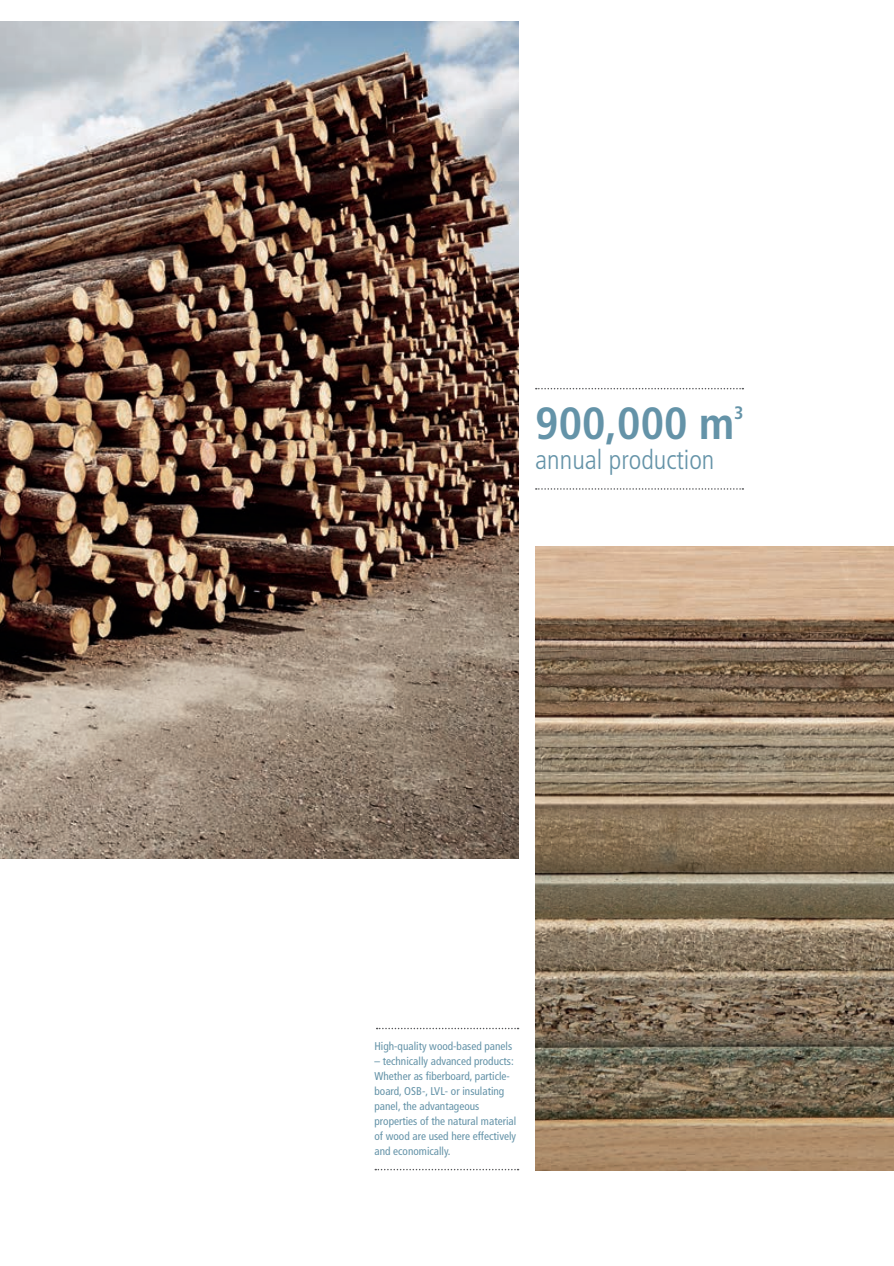
<style>
.page{position:relative;width:894px;height:1266px;background:#fff}
.page>*{position:absolute;margin:0;border:0;box-sizing:border-box;transform-origin:0 0}
.t1{font:700 condensed 45px "Frutiger";color:#6493a8}
.t2{font:300 condensed 27px "Frutiger";color:#6493a8}
.t3{font:700 condensed 18px "Frutiger";color:#6493a8}
.t4{font:condensed 11.25px/15px "Frutiger";color:#6493a8}
</style>
<div class="page">
<img style="left:0;top:21px;width:518px;height:837px">
<svg style="left:535px;top:388px;width:208px;height:1px"></svg>
<svg style="left:535px;top:488px;width:208px;height:1px"></svg>
<svg style="left:376px;top:1027px;width:142px;height:2px"></svg>
<svg style="left:375px;top:1168px;width:143px;height:2px"></svg>
<img style="left:535px;top:546px;width:358px;height:624px">
<h1 class="t1" style="left:535px;top:406px;width:200px">900,000 m</h1>
<h3 class="t3" style="left:734px;top:406px;width:11px">3</h3>
<h2 class="t2" style="left:535px;top:449px;width:181px">annual production</h2>
<p class="t4" style="left:374px;top:1039px;width:139px">High-quality wood-based panels</p>
<p class="t4" style="left:374px;top:1054px;width:143px">– technically advanced products:<br>Whether as fiberboard, particle&shy;board, OSB-, LVL- or insulating panel, the advantageous properties of the natural material of wood are used here effectively and economically.</p>
</div>
